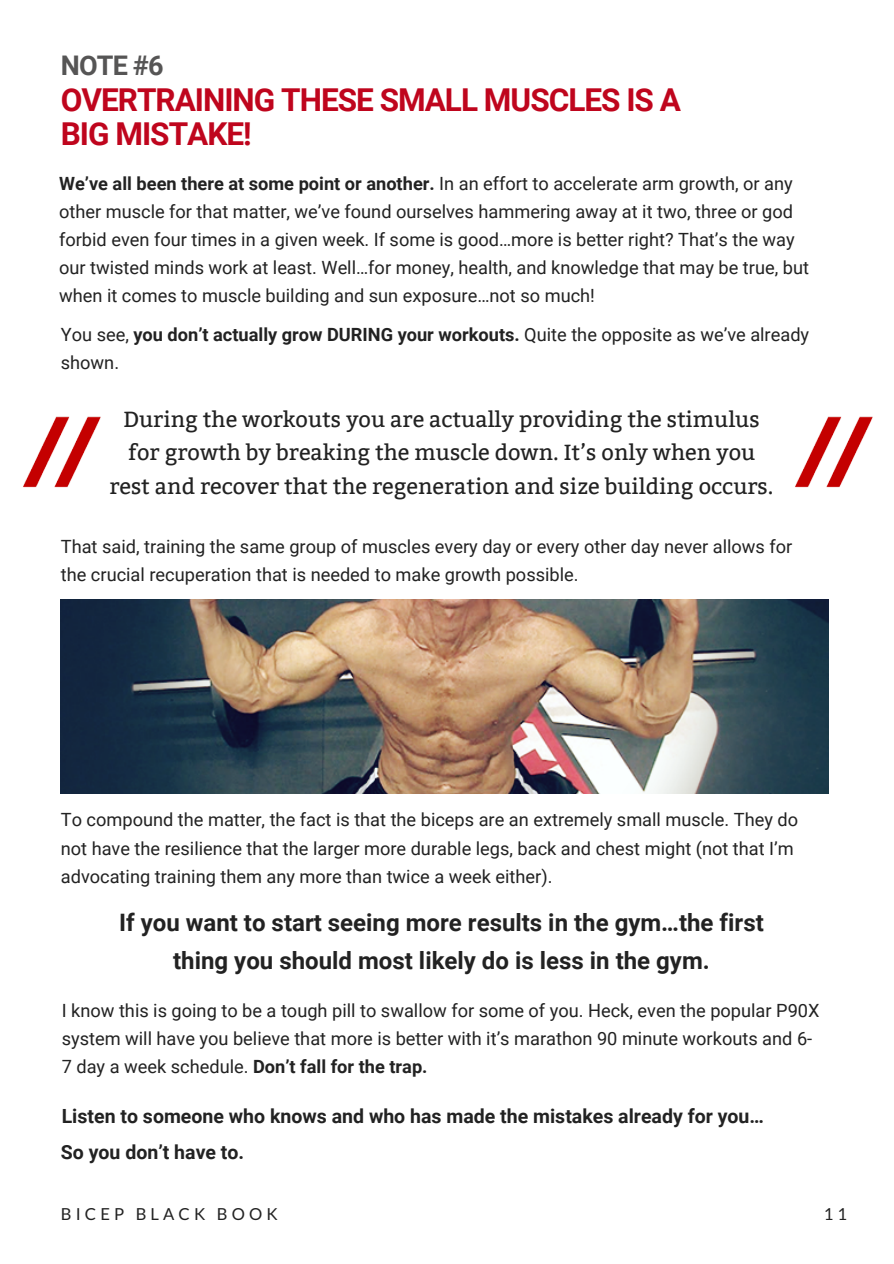
<style>
.page{position:relative;width:894px;height:1264px;background:#fff}
.page>*{position:absolute;margin:0;border:0;box-sizing:border-box;transform-origin:0 0}
.t1{font:700 31.5px/33.8px "Roboto";letter-spacing:-.03em;color:#bf051d}
.t2{font:700 27px "Roboto";color:#565555}
.t3{font:700 24px/38.2px "Roboto";color:#222;text-align:center}
.t4{font:21.75px/33.8px "Bitter";color:#222;text-align:center}
.t5{font:700 19.5px/36px "Roboto";color:#222}
.t6{font:18.15px/28.2px "Roboto";color:#222}
.t7{font:16.5px "Lato";letter-spacing:.25em;color:#222}
.s1{font-weight:700}
</style>
<div class="page">
<img style="left:61px;top:599px;width:767px;height:194px">
<img style="left:23px;top:416px;width:78px;height:72px">
<img style="left:795px;top:416px;width:78px;height:72px">
<h2 class="t2" style="left:61px;top:50px;width:104px">NOTE #6</h2>
<h1 class="t1" style="left:61px;top:84px;width:621px">OVERTRAINING THESE SMALL MUSCLES IS A<br>BIG MISTAKE!</h1>
<p class="t6" style="left:59px;top:169px;width:751px"><span class="s1">We’ve all been there at some point or another.</span> In an effort to accelerate arm growth, or any other muscle for that matter, we’ve found ourselves hammering away at it two, three or god forbid even four times in a given week. If some is good…more is better right? That’s the way our twisted minds work at least. Well…for money, health, and knowledge that may be true, but when it comes to muscle building and sun exposure…not so much!</p>
<p class="t6" style="left:61px;top:320px;width:749px">You see, <span class="s1">you don’t actually grow DURING your workouts.</span> Quite the opposite as we’ve already shown.</p>
<p class="t4" style="left:109px;top:402px;width:665px">During the workouts you are actually providing the stimulus for growth by breaking the muscle down. It’s only when you rest and recover that the regeneration and size building occurs.</p>
<p class="t6" style="left:61px;top:532px;width:732px">That said, training the same group of muscles every day or every other day never allows for the crucial recuperation that is needed to make growth possible.</p>
<p class="t6" style="left:61px;top:806px;width:738px">To compound the matter, the fact is that the biceps are an extremely small muscle. They do not have the resilience that the larger more durable legs, back and chest might (not that I’m advocating training them any more than twice a week either).</p>
<h3 class="t3" style="left:119px;top:903px;width:646px">If you want to start seeing more results in the gym…the first thing you should most likely do is less in the gym.</h3>
<p class="t6" style="left:62px;top:996px;width:759px">I know this is going to be a tough pill to swallow for some of you. Heck, even the popular P90X system will have you believe that more is better with it’s marathon 90 minute workouts and 6-<br>7 day a week schedule. <span class="s1">Don’t fall for the trap.</span></p>
<p class="t5" style="left:61px;top:1098px;width:704px">Listen to someone who knows and who has made the mistakes already for you…<br>So you don’t have to.</p>
<p class="t7" style="left:61px;top:1204px;width:218px">BICEP BLACK BOOK</p>
<p class="t7" style="left:823px;top:1204px;width:25px">11</p>
</div>
